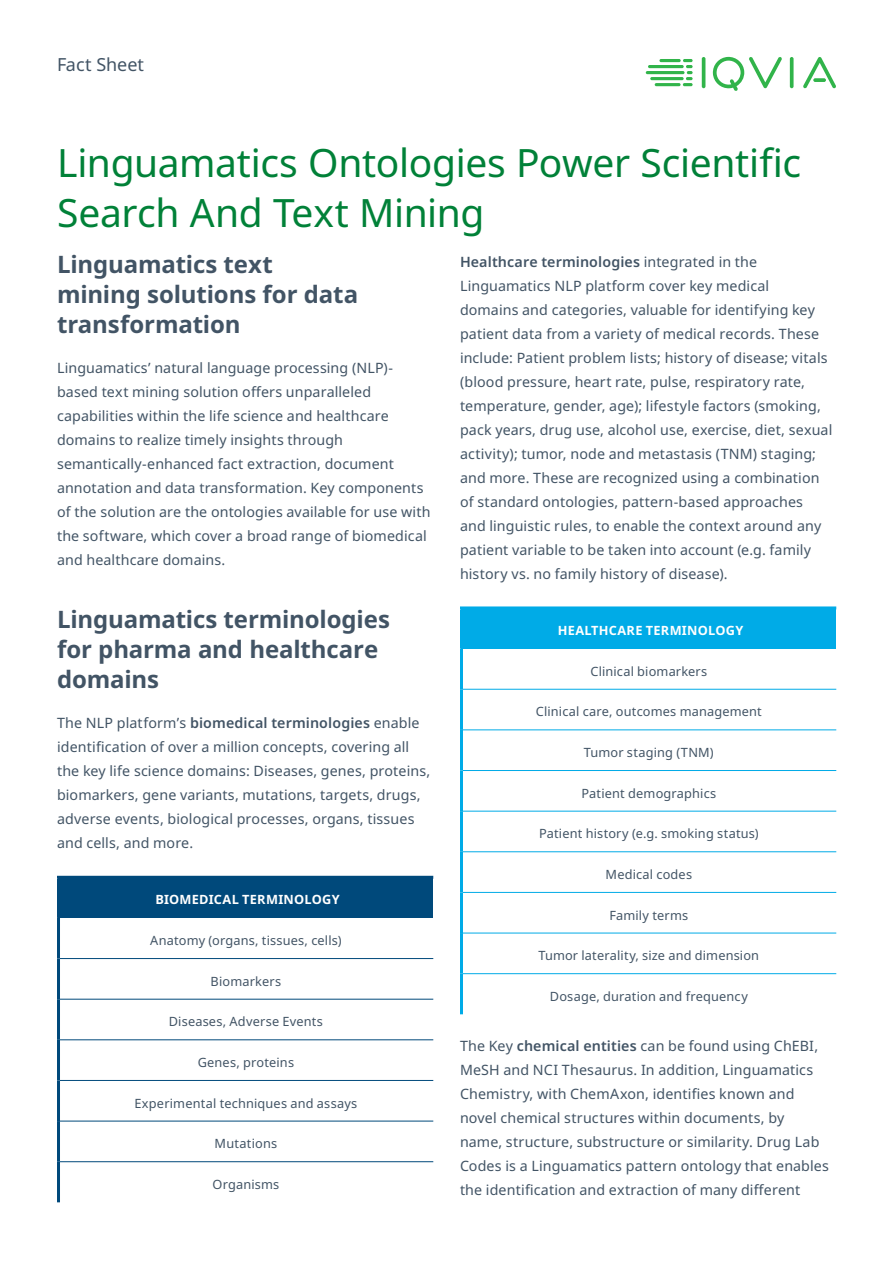
<style>
.page{position:relative;width:893px;height:1263px;background:#fff}
.page>*{position:absolute;margin:0;border:0;box-sizing:border-box;transform-origin:0 0}
.t1{font:39px/49.5px "Noto Sans";letter-spacing:-.01em;color:#018138}
.Section_heading{font:700 24px/30px "Noto Sans";letter-spacing:-.005em;color:#425465}
.t2{font:18px "Noto Sans";color:#425465}
.Body_copy_-_Space{font:14.25px/24px "Noto Sans";letter-spacing:.01em;color:#425465}
.Table_body_copy_-_Ce{font:12.75px "Noto Sans";letter-spacing:.015em;color:#425465}
.Subheading_center{font:700 12.75px "Noto Sans";letter-spacing:.02em;color:#fff}
.s1{font-weight:600}
</style>
<div class="page">
<hr style="left:702px;top:57px;width:3px;height:31px;background:#31b44a;border-radius:2px">
<hr style="left:790px;top:57px;width:3px;height:31px;background:#31b44a;border-radius:2px">
<svg style="left:712px;top:56px;width:70px;height:35px"></svg>
<svg style="left:803px;top:57px;width:33px;height:31px"></svg>
<hr style="left:655px;top:83px;width:26px;height:3px;background:#31b44a;border-radius:2px">
<svg style="left:683px;top:59px;width:10px;height:27px"></svg>
<hr style="left:650px;top:77px;width:34px;height:3px;background:#31b44a;border-radius:2px">
<hr style="left:646px;top:71px;width:38px;height:3px;background:#31b44a;border-radius:2px">
<hr style="left:648px;top:65px;width:36px;height:3px;background:#31b44a;border-radius:2px">
<hr style="left:659px;top:59px;width:22px;height:3px;background:#31b44a;border-radius:2px">
<div style="left:59px;top:877px;width:374px;height:41px;background:#00497b"></div>
<hr style="left:57px;top:876px;width:376px;height:3px;background:#00497b">
<hr style="left:57px;top:879px;width:3px;height:39px;background:#00497b">
<hr style="left:57px;top:918px;width:3px;height:40px;background:#00497b">
<hr style="left:57px;top:958px;width:3px;height:41px;background:#00497b">
<hr style="left:60px;top:958px;width:373px;height:1px;background:#00497b">
<hr style="left:60px;top:999px;width:373px;height:1px;background:#00497b">
<hr style="left:60px;top:1039px;width:373px;height:1px;background:#00497b">
<hr style="left:60px;top:1080px;width:373px;height:1px;background:#00497b">
<hr style="left:60px;top:1121px;width:373px;height:1px;background:#00497b">
<hr style="left:57px;top:999px;width:3px;height:41px;background:#00497b">
<hr style="left:57px;top:1040px;width:3px;height:40px;background:#00497b">
<hr style="left:57px;top:1080px;width:3px;height:41px;background:#00497b">
<hr style="left:57px;top:1121px;width:3px;height:41px;background:#00497b">
<hr style="left:57px;top:1162px;width:3px;height:40px;background:#00497b">
<hr style="left:60px;top:1161px;width:373px;height:1px;background:#00497b">
<div style="left:461px;top:608px;width:375px;height:41px;background:#00abe7"></div>
<hr style="left:460px;top:606px;width:376px;height:3px;background:#00abe7">
<hr style="left:460px;top:609px;width:3px;height:40px;background:#00abe7">
<hr style="left:460px;top:649px;width:3px;height:40px;background:#00abe7">
<hr style="left:460px;top:689px;width:3px;height:41px;background:#00abe7">
<hr style="left:460px;top:730px;width:3px;height:40px;background:#00abe7">
<hr style="left:460px;top:770px;width:3px;height:41px;background:#00abe7">
<hr style="left:460px;top:811px;width:3px;height:41px;background:#00abe7">
<hr style="left:460px;top:852px;width:3px;height:40px;background:#00abe7">
<hr style="left:460px;top:892px;width:3px;height:41px;background:#00abe7">
<hr style="left:460px;top:933px;width:3px;height:41px;background:#00abe7">
<hr style="left:460px;top:974px;width:3px;height:40px;background:#00abe7">
<hr style="left:463px;top:689px;width:373px;height:1px;background:#00abe7">
<hr style="left:463px;top:730px;width:373px;height:1px;background:#00abe7">
<hr style="left:463px;top:770px;width:373px;height:1px;background:#00abe7">
<hr style="left:463px;top:811px;width:373px;height:1px;background:#00abe7">
<hr style="left:463px;top:851px;width:373px;height:1px;background:#00abe7">
<hr style="left:463px;top:892px;width:373px;height:1px;background:#00abe7">
<hr style="left:463px;top:933px;width:373px;height:1px;background:#00abe7">
<hr style="left:463px;top:973px;width:373px;height:1px;background:#00abe7">
<p class="t2" style="left:57px;top:52px;width:89px">Fact Sheet</p>
<p class="t1" style="left:57px;top:139px;width:746px">Linguamatics Ontologies Power Scientific<br>Search And Text Mining</p>
<p class="Section_heading" style="left:57px;top:250px;width:303px">Linguamatics text mining solutions for data transformation</p>
<p class="Body_copy_-_Space" style="left:57px;top:357px;width:375px">Linguamatics’ natural language processing (NLP)- based text mining solution offers unparalleled capabilities within the life science and healthcare domains to realize timely insights through semantically-enhanced fact extraction, document annotation and data transformation. Key components of the solution are the ontologies available for use with the software, which cover a broad range of biomedical and healthcare domains.</p>
<p class="Body_copy_-_Space" style="left:460px;top:250px;width:374px"><span class="s1">Healthcare terminologies</span> integrated in the Linguamatics NLP platform cover key medical<br>domains and categories, valuable for identifying key patient data from a variety of medical records. These include: Patient problem lists; history of disease; vitals (blood pressure, heart rate, pulse, respiratory rate, temperature, gender, age); lifestyle factors (smoking, pack years, drug use, alcohol use, exercise, diet, sexual activity); tumor, node and metastasis (TNM) staging; and more. These are recognized using a combination of standard ontologies, pattern-based approaches and linguistic rules, to enable the context around any patient variable to be taken into account (e.g. family history vs. no family history of disease).</p>
<p class="Section_heading" style="left:57px;top:605px;width:334px">Linguamatics terminologies for pharma and healthcare domains</p>
<p class="Body_copy_-_Space" style="left:57px;top:711px;width:375px">The NLP platform’s <span class="s1">biomedical terminologies</span> enable identification of over a million concepts, covering all the key life science domains: Diseases, genes, proteins, biomarkers, gene variants, mutations, targets, drugs, adverse events, biological processes, organs, tissues and cells, and more.</p>
<p class="Subheading_center" style="left:155px;top:891px;width:186px">BIOMEDICAL TERMINOLOGY</p>
<p class="Table_body_copy_-_Ce" style="left:150px;top:931px;width:193px">Anatomy (organs, tissues, cells)</p>
<p class="Table_body_copy_-_Ce" style="left:211px;top:972px;width:72px">Biomarkers</p>
<p class="Table_body_copy_-_Ce" style="left:169px;top:1013px;width:156px">Diseases, Adverse Events</p>
<p class="Table_body_copy_-_Ce" style="left:198px;top:1053px;width:98px">Genes, proteins</p>
<p class="Table_body_copy_-_Ce" style="left:134px;top:1094px;width:224px">Experimental techniques and assays</p>
<p class="Table_body_copy_-_Ce" style="left:215px;top:1134px;width:64px">Mutations</p>
<p class="Table_body_copy_-_Ce" style="left:213px;top:1175px;width:68px">Organisms</p>
<p class="Subheading_center" style="left:558px;top:621px;width:187px">HEALTHCARE TERMINOLOGY</p>
<p class="Table_body_copy_-_Ce" style="left:590px;top:662px;width:118px">Clinical biomarkers</p>
<p class="Table_body_copy_-_Ce" style="left:536px;top:703px;width:227px">Clinical care, outcomes management</p>
<p class="Table_body_copy_-_Ce" style="left:584px;top:743px;width:131px">Tumor staging (TNM)</p>
<p class="Table_body_copy_-_Ce" style="left:582px;top:784px;width:136px">Patient demographics</p>
<p class="Table_body_copy_-_Ce" style="left:539px;top:825px;width:221px">Patient history (e.g. smoking status)</p>
<p class="Table_body_copy_-_Ce" style="left:606px;top:865px;width:88px">Medical codes</p>
<p class="Table_body_copy_-_Ce" style="left:610px;top:906px;width:80px">Family terms</p>
<p class="Table_body_copy_-_Ce" style="left:539px;top:946px;width:222px">Tumor laterality, size and dimension</p>
<p class="Table_body_copy_-_Ce" style="left:550px;top:987px;width:200px">Dosage, duration and frequency</p>
<p class="Body_copy_-_Space" style="left:460px;top:1035px;width:370px">The Key <span class="s1">chemical entities</span> can be found using ChEBI, MeSH and NCI Thesaurus. In addition, Linguamatics Chemistry, with ChemAxon, identifies known and novel chemical structures within documents, by name, structure, substructure or similarity. Drug Lab Codes is a Linguamatics pattern ontology that enables the identification and extraction of many different</p>
</div>
